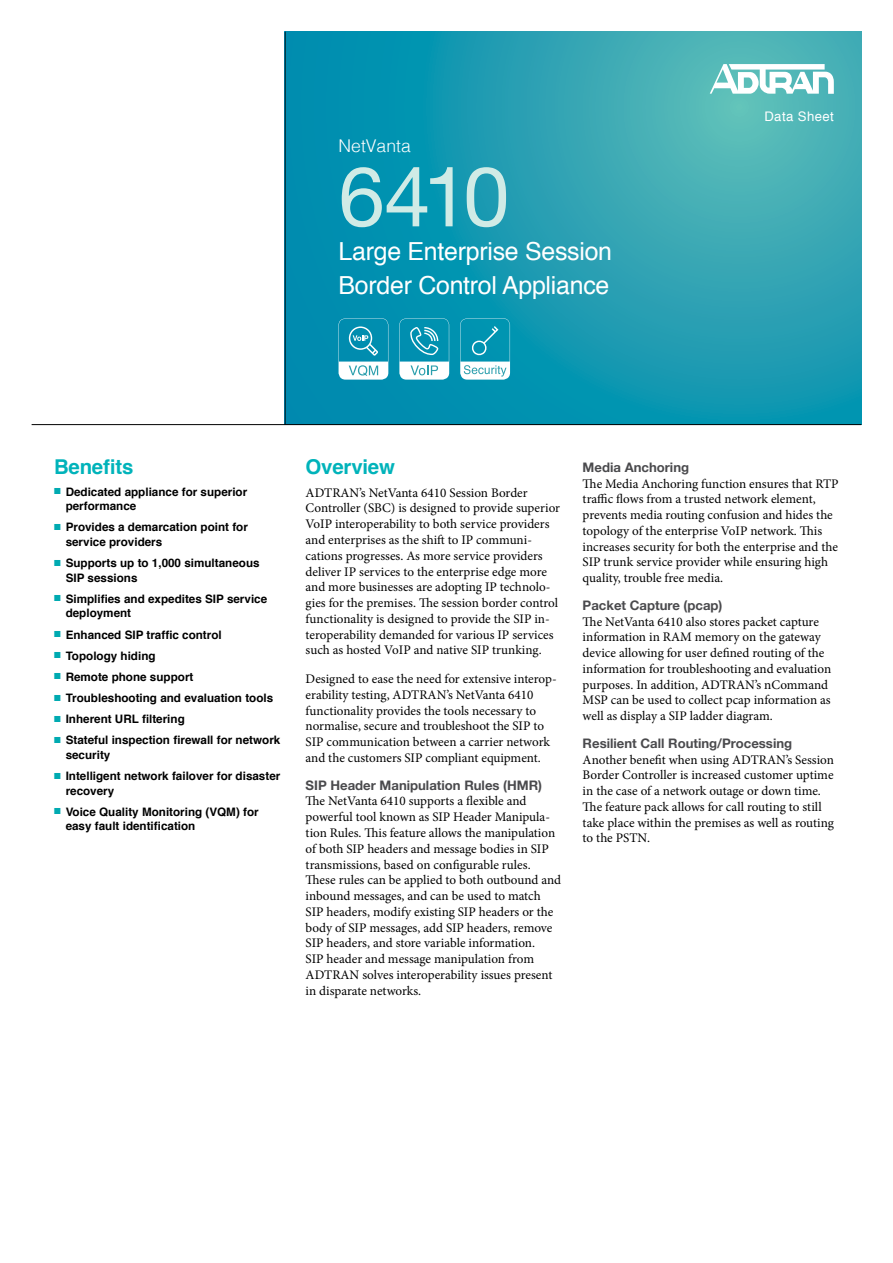
<style>
.page{position:relative;width:893px;height:1263px;background:#fff}
.page>*{position:absolute;margin:0;border:0;box-sizing:border-box;transform-origin:0 0}
.t1{font:83.4px "Helvetica Neue";color:#d0ebe6}
.t2{font:24.9px/33.6px "Helvetica";letter-spacing:-.01em;color:#fff}
.t3{font:700 20.4px "Helvetica";letter-spacing:-.01em;color:#00b3ba}
.t4{font:300 17.55px "Helvetica";color:#fff}
.t5{font:13.2px/15.8px "Minion Pro";color:#000}
.t6{font:700 13.2px "Helvetica Neue";color:#4a4a4d}
.t7{font:13.2px "Helvetica";letter-spacing:.03em;color:#fff}
.t8{font:700 11.7px/14.5px "Helvetica";color:#000}
.s1{color:#00aab1}
</style>
<div class="page">
<svg style="left:286px;top:32px;width:575px;height:392px;background:#209db2"></svg>
<hr style="left:32px;top:424px;width:829px;height:1px;background:#000">
<hr style="left:285px;top:32px;width:1px;height:393px;background:#000">
<svg style="left:710px;top:64px;width:124px;height:30px"></svg>
<svg style="left:339px;top:318px;width:49px;height:62px"></svg>
<svg style="left:399px;top:318px;width:50px;height:62px"></svg>
<svg style="left:460px;top:318px;width:50px;height:62px"></svg>
<h3 class="t4" style="left:339px;top:131px;width:74px">NetVanta</h3>
<h1 class="t1" style="left:339px;top:136px;width:173px">6410</h1>
<h2 class="t2" style="left:339px;top:235px;width:275px">Large Enterprise Session<br>Border Control Appliance</h2>
<p class="t7" style="left:764px;top:106px;width:71px">Data Sheet</p>
<h3 class="t3" style="left:54px;top:451px;width:81px">Benefits</h3>
<p class="t8" style="left:66px;top:484px;width:183px;text-indent:-12px"><span class="s1">■</span> Dedicated appliance for superior performance</p>
<p class="t8" style="left:66px;top:520px;width:184px;text-indent:-12px"><span class="s1">■</span> Provides a demarcation point for service providers</p>
<p class="t8" style="left:66px;top:556px;width:195px;text-indent:-12px"><span class="s1">■</span> Supports up to 1,000 simultaneous<br>SIP sessions</p>
<p class="t8" style="left:66px;top:591px;width:203px;text-indent:-12px"><span class="s1">■</span> Simplifies and expedites SIP service deployment</p>
<p class="t8" style="left:54px;top:627px;width:169px"><span class="s1">■</span> Enhanced SIP traffic control</p>
<p class="t8" style="left:54px;top:648px;width:103px"><span class="s1">■</span> Topology hiding</p>
<p class="t8" style="left:54px;top:670px;width:141px"><span class="s1">■</span> Remote phone support</p>
<p class="t8" style="left:54px;top:691px;width:221px"><span class="s1">■</span> Troubleshooting and evaluation tools</p>
<p class="t8" style="left:54px;top:712px;width:132px"><span class="s1">■</span> Inherent URL filtering</p>
<p class="t8" style="left:66px;top:733px;width:216px;text-indent:-12px"><span class="s1">■</span> Stateful inspection firewall for network security</p>
<p class="t8" style="left:66px;top:769px;width:216px;text-indent:-12px"><span class="s1">■</span> Intelligent network failover for disaster recovery</p>
<p class="t8" style="left:66px;top:804px;width:195px;text-indent:-12px"><span class="s1">■</span> Voice Quality Monitoring (VQM) for easy fault identification</p>
<h3 class="t3" style="left:306px;top:451px;width:91px">Overview</h3>
<p class="t5" style="left:306px;top:485px;width:256px">ADTRAN’s NetVanta 6410 Session Border Controller (SBC) is designed to provide superior VoIP interoperability to both service providers and enterprises as the shift to IP communi&shy;cations progresses. As more service providers deliver IP services to the enterprise edge more and more businesses are adopting IP technolo&shy;gies for the premises. The session border control functionality is designed to provide the SIP in&shy;teroperability demanded for various IP services such as hosted VoIP and native SIP trunking.</p>
<p class="t5" style="left:306px;top:671px;width:253px">Designed to ease the need for extensive interop&shy;erability testing, ADTRAN’s NetVanta 6410 functionality provides the tools necessary to normalise, secure and troubleshoot the SIP to SIP communication between a carrier network and the customers SIP compliant equipment.</p>
<p class="t6" style="left:306px;top:775px;width:238px">SIP Header Manipulation Rules (HMR)</p>
<p class="t5" style="left:306px;top:793px;width:257px">The NetVanta 6410 supports a flexible and powerful tool known as SIP Header Manipula&shy;tion Rules. This feature allows the manipulation of both SIP headers and message bodies in SIP transmissions, based on configurable rules.<br>These rules can be applied to both outbound and inbound messages, and can be used to match SIP headers, modify existing SIP headers or the body of SIP messages, add SIP headers, remove SIP headers, and store variable information.<br>SIP header and message manipulation from ADTRAN solves interoperability issues present in disparate networks.</p>
<p class="t6" style="left:583px;top:457px;width:108px">Media Anchoring</p>
<p class="t5" style="left:583px;top:476px;width:257px">The Media Anchoring function ensures that RTP traffic flows from a trusted network element, prevents media routing confusion and hides the topology of the enterprise VoIP network. This increases security for both the enterprise and the SIP trunk service provider while ensuring high quality, trouble free media.</p>
<p class="t6" style="left:583px;top:595px;width:141px">Packet Capture (pcap)</p>
<p class="t5" style="left:583px;top:614px;width:250px">The NetVanta 6410 also stores packet capture information in RAM memory on the gateway device allowing for user defined routing of the information for troubleshooting and evaluation purposes. In addition, ADTRAN’s nCommand MSP can be used to collect pcap information as well as display a SIP ladder diagram.</p>
<p class="t6" style="left:583px;top:733px;width:211px">Resilient Call Routing/Processing</p>
<p class="t5" style="left:583px;top:752px;width:253px">Another benefit when using ADTRAN’s Session Border Controller is increased customer uptime in the case of a network outage or down time.<br>The feature pack allows for call routing to still take place within the premises as well as routing to the PSTN.</p>
</div>
